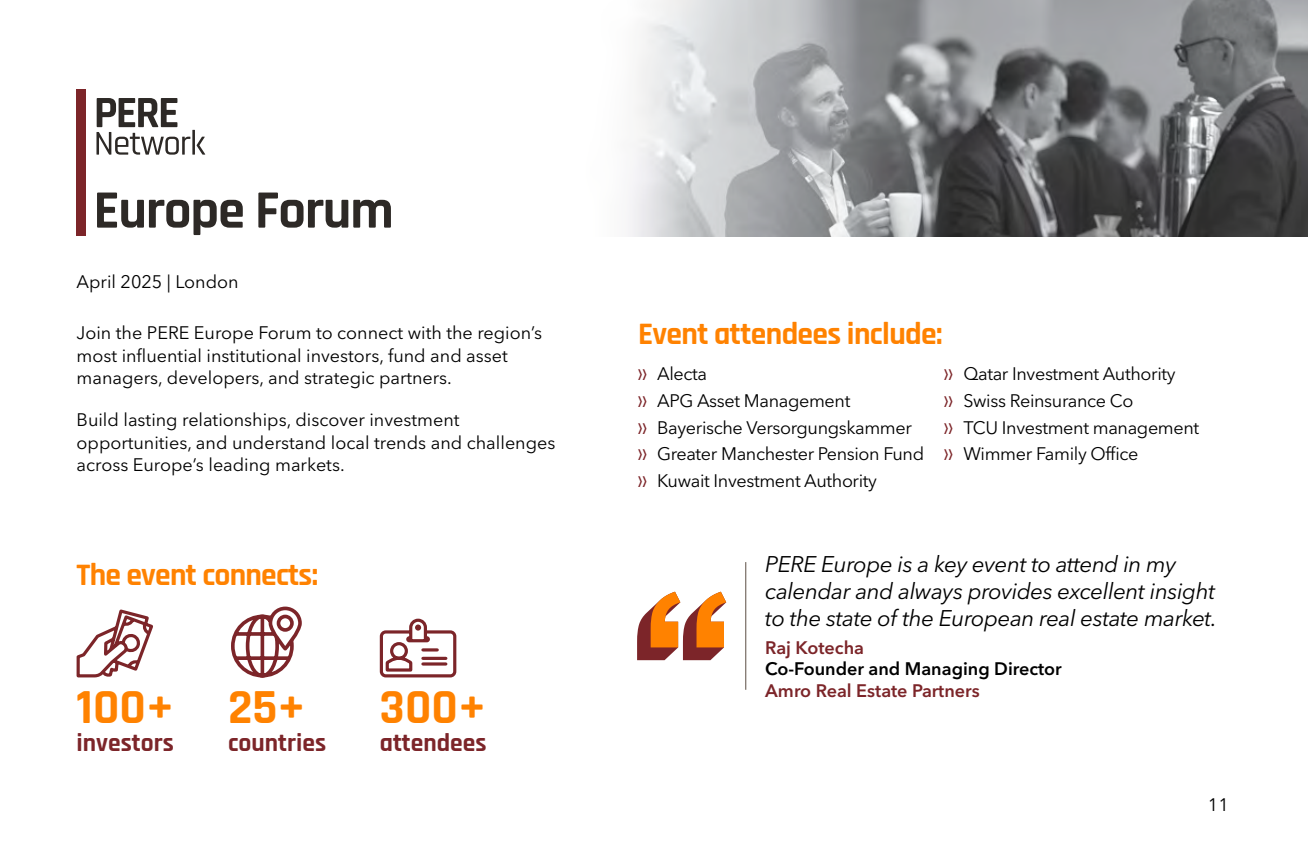
<style>
.page{position:relative;width:1308px;height:862px;background:#fff}
.page>*{position:absolute;margin:0;border:0;box-sizing:border-box;transform-origin:0 0}
.t1{font:700 49.5px "Rajdhani";color:#ff8200}
.t2{font:700 31.5px "Rajdhani";letter-spacing:-.02em;color:#ff8200}
.t3{font:700 25.43px "Rajdhani";color:#7c2529}
.t4{font:italic 22.5px/27px "Avenir Next LT Pro";letter-spacing:-.02em;color:#000}
.t5{font:18px/22.5px "Avenir Next LT Pro";color:#000}
.t6{font:18px/26.6px "Avenir Next LT Pro";letter-spacing:-.02em;color:#000}
.t7{font:600 18px "Avenir Next LT Pro";color:#7c2529}
.t8{font:600 18px "Avenir Next LT Pro";color:#000}
.s1{font-family:"Century Gothic Pro";font-size:20.25px;color:#7c2529}
</style>
<div class="page">
<svg style="left:637px;top:591px;width:89px;height:68px"></svg>
<hr style="left:745px;top:561px;width:1px;height:128px;background:#6e6259">
<img style="left:628px;top:0;width:679px;height:236px">
<svg style="left:76px;top:609px;width:77px;height:69px"></svg>
<svg style="left:379px;top:618px;width:78px;height:60px"></svg>
<hr style="left:423px;top:648px;width:14px;height:3px;background:#7c2529">
<hr style="left:423px;top:656px;width:23px;height:3px;background:#7c2529">
<hr style="left:423px;top:662px;width:23px;height:3px;background:#7c2529">
<svg style="left:231px;top:606px;width:71px;height:72px"></svg>
<svg style="left:97px;top:192px;width:146px;height:43px"></svg>
<svg style="left:258px;top:192px;width:133px;height:35px"></svg>
<div style="left:77px;top:89px;width:9px;height:147px;background:#7c2529"></div>
<svg style="left:96px;top:98px;width:109px;height:56px"></svg>
<p class="t5" style="left:77px;top:270px;width:164px">April 2025 | London</p>
<p class="t5" style="left:77px;top:321px;width:467px">Join the PERE Europe Forum to connect with the region’s most influential institutional investors, fund and asset managers, developers, and strategic partners.</p>
<p class="t5" style="left:77px;top:408px;width:480px">Build lasting relationships, discover investment opportunities, and understand local trends and challenges across Europe’s leading markets.</p>
<h2 class="t2" style="left:77px;top:555px;width:243px">The event connects:</h2>
<h1 class="t1" style="left:77px;top:676px;width:99px">100+</h1>
<h3 class="t3" style="left:77px;top:727px;width:99px">investors</h3>
<h1 class="t1" style="left:228px;top:676px;width:79px">25+</h1>
<h3 class="t3" style="left:228px;top:727px;width:100px">countries</h3>
<h1 class="t1" style="left:380px;top:676px;width:108px">300+</h1>
<h3 class="t3" style="left:380px;top:727px;width:108px">attendees</h3>
<h2 class="t2" style="left:638px;top:314px;width:306px">Event attendees include:</h2>
<p class="t6" style="left:638px;top:360px;width:287px"><span class="s1">»</span> Alecta<br><span class="s1">»</span> APG Asset Management<br><span class="s1">»</span> Bayerische Versorgungskammer <span class="s1">»</span> Greater Manchester Pension Fund <span class="s1">»</span> Kuwait Investment Authority</p>
<p class="t6" style="left:944px;top:360px;width:256px"><span class="s1">»</span> Qatar Investment Authority<br><span class="s1">»</span> Swiss Reinsurance Co<br><span class="s1">»</span> TCU Investment management <span class="s1">»</span> Wimmer Family Office</p>
<p class="t4" style="left:765px;top:550px;width:453px">PERE Europe is a key event to attend in my calendar and always provides excellent insight to the state of the European real estate market.</p>
<p class="t7" style="left:765px;top:636px;width:100px">Raj Kotecha</p>
<p class="t8" style="left:765px;top:657px;width:298px">Co-Founder and Managing Director</p>
<p class="t7" style="left:765px;top:679px;width:216px">Amro Real Estate Partners</p>
<p class="t5" style="left:1208px;top:792px;width:22px">11</p>
</div>
